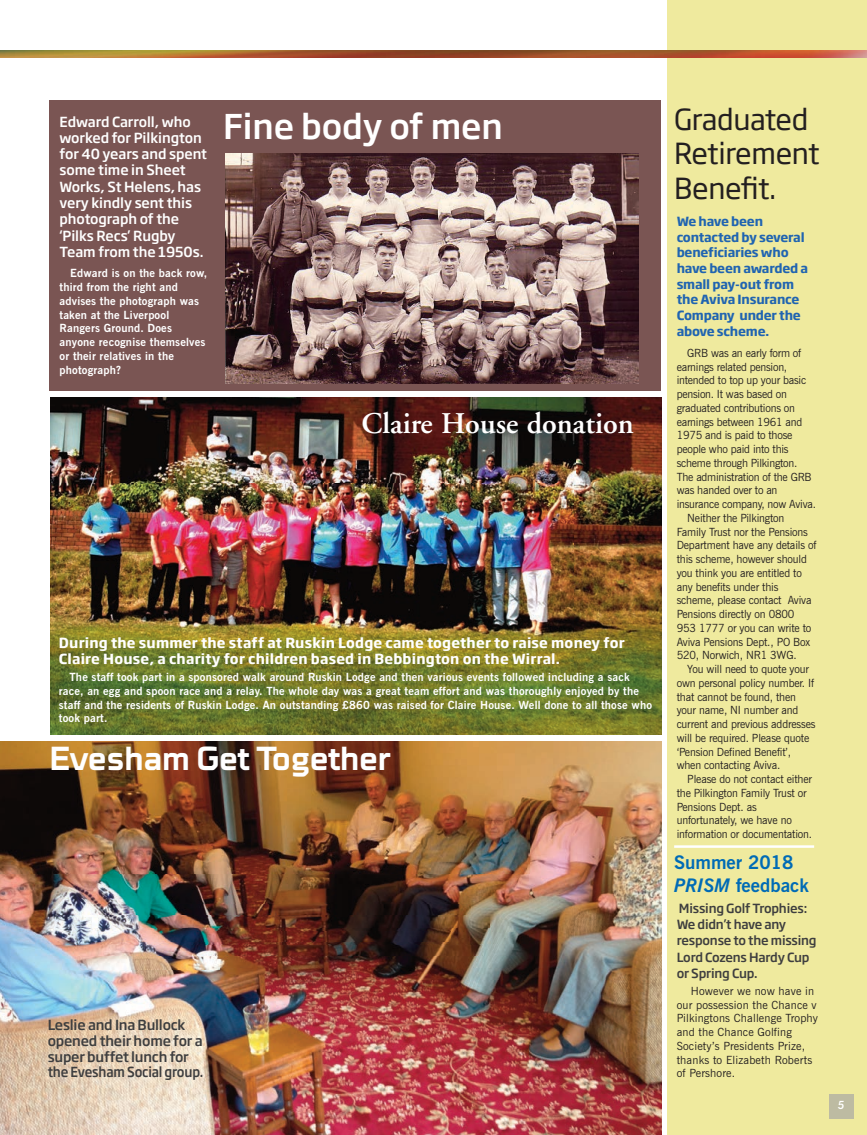
<style>
.page{position:relative;width:867px;height:1135px;background:#fff}
.page>*{position:absolute;margin:0;border:0;box-sizing:border-box;transform-origin:0 0}
.t1{font:700 33.75px "Cube OT";letter-spacing:-.01em;color:#fff}
.t2{font:500 33.75px "Soho Gothic Pro";letter-spacing:-.005em;color:#fff}
.t3{font:600 30px "Adobe Garamond";color:#fff}
.t4{font:28.75px/34.5px "Soho Gothic Pro";letter-spacing:-.015em;color:#231f20}
.t5{font:700 18.75px/22.5px "News Gothic BT";color:#006bb6}
.t6{font:500 13.75px/16.2px "Soho Gothic Pro";letter-spacing:-.005em;color:#fff}
.t7{font:700 13.75px/16.2px "Soho Gothic Pro";letter-spacing:.015em;color:#fff}
.t8{font:500 13.75px/15.6px "Soho Gothic Pro";letter-spacing:-.015em;color:#3e3e3f}
.t9{font:700 12.5px/15.6px "Soho Gothic Pro";letter-spacing:-.015em;color:#2064b1}
.t10{font:500 12.5px/16.2px "Soho Gothic Pro";letter-spacing:-.015em;color:#3e3e3f}
.t11{font:11.25px "News Gothic BT";letter-spacing:-.015em;color:#231f20}
.t12{font:700 11.25px/13.8px "News Gothic BT";letter-spacing:.015em;color:#fff}
.t13{font:11.25px/13.8px "News Gothic BT";letter-spacing:.015em;color:#231f20}
.t14{font:italic 700 11.25px "News Gothic BT";color:#fff}
.s1{font-style:italic}
</style>
<div class="page">
<div style="left:49px;top:100px;width:611px;height:291px;background:#7a5553"></div>
<img style="left:226px;top:153px;width:412px;height:231px">
<img style="left:50px;top:398px;width:612px;height:336px">
<div style="left:668px;top:0;width:199px;height:1135px;background:#efea9e"></div>
<img style="left:0;top:51px;width:867px;height:7px">
<div style="left:828px;top:1094px;width:25px;height:25px;background:#bdbba2"></div>
<hr style="left:674px;top:845px;width:140px;height:3px;background:#fff">
<img style="left:0;top:742px;width:662px;height:393px">
<img style="left:61px;top:904px;width:410px;height:10px">
<img style="left:51px;top:918px;width:438px;height:10px">
<img style="left:51px;top:931px;width:400px;height:10px">
<img style="left:51px;top:945px;width:433px;height:10px">
<img style="left:51px;top:959px;width:168px;height:10px">
<p class="t6" style="left:60px;top:114px;width:149px">Edward Carroll, who worked for Pilkington for 40 years and spent some time in Sheet<br>Works, St Helens, has very kindly sent this photograph of the ‘Pilks Recs’ Rugby<br>Team from the 1950s.</p>
<p class="t12" style="left:60px;top:266px;width:149px;text-indent:11px">Edward is on the back row, third from the right and advises the photograph was taken at the Liverpool<br>Rangers Ground. Does anyone recognise themselves or their relatives in the photograph?</p>
<h1 class="t2" style="left:223px;top:111px;width:281px">Fine body of men</h1>
<h2 class="t3" style="left:361px;top:407px;width:274px">Claire House donation</h2>
<p class="t7" style="left:59px;top:635px;width:567px">During the summer the staff at Ruskin Lodge came together to raise money for<br>Claire House, a charity for children based in Bebbington on the Wirral.</p>
<p class="t12" style="left:59px;top:670px;width:595px;text-indent:11px">The staff took part in a sponsored walk around Ruskin Lodge and then various events followed including a sack race, an egg and spoon race and a relay. The whole day was a great team effort and was thoroughly enjoyed by the staff and the residents of Ruskin Lodge. An outstanding £860 was raised for Claire House. Well done to all those who took part.</p>
<h1 class="t1" style="left:50px;top:746px;width:342px">Evesham Get Together</h1>
<p class="t8" style="left:48px;top:1018px;width:157px">Leslie and Ina Bullock opened their home for a super buffet lunch for the Evesham Social group.</p>
<h3 class="t4" style="left:674px;top:106px;width:147px">Graduated<br>Retirement<br>Benefit.</h3>
<p class="t9" style="left:676px;top:215px;width:133px">We have been contacted by several beneficiaries who have been awarded a small pay-out from the Aviva Insurance<br>Company under the above scheme.</p>
<p class="t11" style="left:687px;top:346px;width:115px">GRB was an early form of</p>
<p class="t11" style="left:676px;top:360px;width:112px">earnings related pension,</p>
<p class="t11" style="left:676px;top:373px;width:131px">intended to top up your basic</p>
<p class="t11" style="left:676px;top:387px;width:112px">pension. It was based on</p>
<p class="t11" style="left:676px;top:401px;width:120px">graduated contributions on</p>
<p class="t11" style="left:676px;top:415px;width:127px">earnings between 1961 and</p>
<p class="t11" style="left:676px;top:428px;width:117px">1975 and is paid to those</p>
<p class="t11" style="left:676px;top:442px;width:114px">people who paid into this</p>
<p class="t11" style="left:676px;top:456px;width:122px">scheme through Pilkington.</p>
<p class="t11" style="left:676px;top:470px;width:136px">The administration of the GRB</p>
<p class="t11" style="left:676px;top:483px;width:102px">was handed over to an</p>
<p class="t11" style="left:676px;top:497px;width:141px">insurance company, now Aviva.</p>
<p class="t11" style="left:687px;top:511px;width:99px">Neither the Pilkington</p>
<p class="t11" style="left:676px;top:525px;width:133px">Family Trust nor the Pensions</p>
<p class="t11" style="left:676px;top:538px;width:141px">Department have any details of</p>
<p class="t11" style="left:676px;top:552px;width:132px">this scheme, however should</p>
<p class="t11" style="left:676px;top:566px;width:127px">you think you are entitled to</p>
<p class="t11" style="left:676px;top:580px;width:103px">any benefits under this</p>
<p class="t11" style="left:676px;top:593px;width:136px">scheme, please contact Aviva</p>
<p class="t11" style="left:676px;top:607px;width:119px">Pensions directly on 0800</p>
<p class="t11" style="left:676px;top:621px;width:136px">953 1777 or you can write to</p>
<p class="t11" style="left:676px;top:635px;width:135px">Aviva Pensions Dept., PO Box</p>
<p class="t11" style="left:676px;top:648px;width:122px">520, Norwich, NR1 3WG.</p>
<p class="t11" style="left:687px;top:662px;width:123px">You will need to quote your</p>
<p class="t11" style="left:676px;top:676px;width:139px">own personal policy number. If</p>
<p class="t11" style="left:676px;top:690px;width:121px">that cannot be found, then</p>
<p class="t11" style="left:676px;top:703px;width:123px">your name, NI number and</p>
<p class="t11" style="left:676px;top:717px;width:140px">current and previous addresses</p>
<p class="t11" style="left:676px;top:731px;width:134px">will be required. Please quote</p>
<p class="t11" style="left:676px;top:745px;width:116px">‘Pension Defined Benefit’,</p>
<p class="t11" style="left:676px;top:758px;width:105px">when contacting Aviva.</p>
<p class="t11" style="left:687px;top:772px;width:126px">Please do not contact either</p>
<p class="t11" style="left:676px;top:786px;width:132px">the Pilkington Family Trust or</p>
<p class="t11" style="left:676px;top:800px;width:82px">Pensions Dept. as</p>
<p class="t11" style="left:676px;top:813px;width:117px">unfortunately, we have no</p>
<p class="t11" style="left:676px;top:827px;width:137px">information or documentation.</p>
<h3 class="t5" style="left:674px;top:851px;width:136px">Summer 2018<br><span class="s1">PRISM</span> feedback</h3>
<p class="t10" style="left:676px;top:901px;width:141px">Missing Golf Trophies:<br>We didn’t have any response to the missing<br>Lord Cozens Hardy Cup or Spring Cup.</p>
<p class="t13" style="left:676px;top:984px;width:143px;text-indent:14px">However we now have in our possession the Chance v<br>Pilkingtons Challenge Trophy and the Chance Golfing<br>Society’s Presidents Prize, thanks to Elizabeth Roberts of Pershore.</p>
<p class="t14" style="left:837px;top:1098px;width:8px">5</p>
</div>
